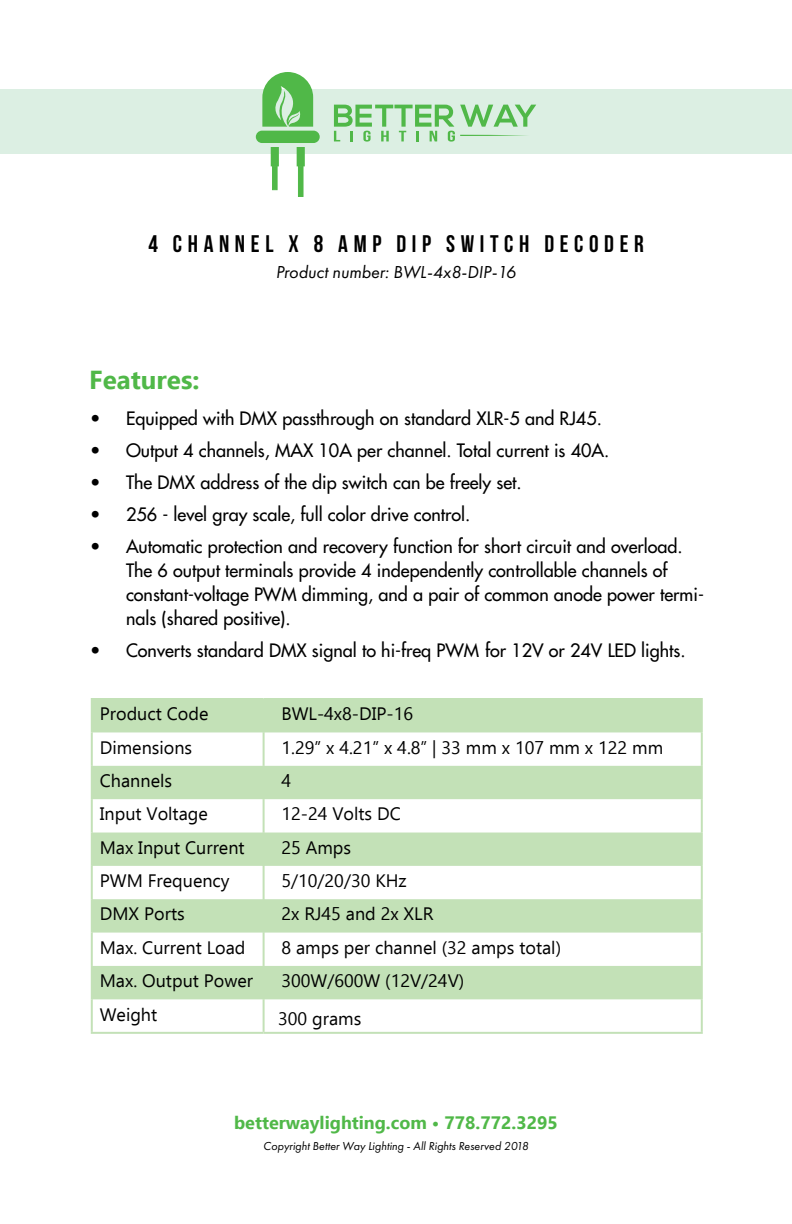
<style>
.page{position:relative;width:792px;height:1224px;background:#fff}
.page>*{position:absolute;margin:0;border:0;box-sizing:border-box;transform-origin:0 0}
.t1{font:700 26px "Ebrima";color:#50b848}
.t2{font:24px "Bebas Neue";letter-spacing:.235em;color:#000}
.t3{font:18px/24px "Futura";color:#000}
.t4{font:18px "Ebrima";color:#000}
.t5{font:700 18px "Ebrima";color:#50b848}
.t6{font:italic 18px "Futura PT";color:#000}
.t7{font:italic 12px "Futura PT";color:#000}
.s1{color:#fff}
</style>
<div class="page">
<div style="left:0;top:89px;width:792px;height:65px;background:#dcefe3"></div>
<svg style="left:334px;top:105px;width:202px;height:37px"></svg>
<svg style="left:262px;top:72px;width:51px;height:55px"></svg>
<div style="left:256px;top:131px;width:64px;height:12px;background:#50b848;border-radius:6px"></div>
<div style="left:298px;top:166px;width:5px;height:30px;background:#50b848"></div>
<hr style="left:273px;top:166px;width:4px;height:24px;background:#50b848">
<div style="left:272px;top:166px;width:6px;height:24px;border:1px solid #50b848"></div>
<svg style="left:297px;top:147px;width:8px;height:19px"></svg>
<svg style="left:271px;top:147px;width:8px;height:19px"></svg>
<svg style="left:93px;top:700px;width:608px;height:299px;fill:#c3e1b7"></svg>
<hr style="left:91px;top:698px;width:173px;height:2px;background:#c3e1b7">
<hr style="left:91px;top:700px;width:2px;height:32px;background:#c3e1b7">
<hr style="left:264px;top:698px;width:439px;height:2px;background:#c3e1b7">
<hr style="left:263px;top:700px;width:2px;height:32px;background:#c3e1b7">
<hr style="left:701px;top:700px;width:2px;height:32px;background:#c3e1b7">
<hr style="left:91px;top:732px;width:2px;height:34px;background:#c3e1b7">
<hr style="left:263px;top:732px;width:2px;height:34px;background:#c3e1b7">
<hr style="left:701px;top:732px;width:2px;height:34px;background:#c3e1b7">
<hr style="left:91px;top:766px;width:2px;height:33px;background:#c3e1b7">
<hr style="left:263px;top:766px;width:2px;height:33px;background:#c3e1b7">
<hr style="left:701px;top:766px;width:2px;height:33px;background:#c3e1b7">
<hr style="left:91px;top:799px;width:2px;height:34px;background:#c3e1b7">
<hr style="left:263px;top:799px;width:2px;height:34px;background:#c3e1b7">
<hr style="left:701px;top:799px;width:2px;height:34px;background:#c3e1b7">
<hr style="left:91px;top:833px;width:2px;height:33px;background:#c3e1b7">
<hr style="left:263px;top:833px;width:2px;height:33px;background:#c3e1b7">
<hr style="left:701px;top:833px;width:2px;height:33px;background:#c3e1b7">
<hr style="left:91px;top:866px;width:2px;height:33px;background:#c3e1b7">
<hr style="left:263px;top:866px;width:2px;height:33px;background:#c3e1b7">
<hr style="left:701px;top:866px;width:2px;height:33px;background:#c3e1b7">
<hr style="left:91px;top:899px;width:2px;height:34px;background:#c3e1b7">
<hr style="left:263px;top:899px;width:2px;height:34px;background:#c3e1b7">
<hr style="left:701px;top:899px;width:2px;height:34px;background:#c3e1b7">
<hr style="left:91px;top:933px;width:2px;height:33px;background:#c3e1b7">
<hr style="left:263px;top:933px;width:2px;height:33px;background:#c3e1b7">
<hr style="left:701px;top:933px;width:2px;height:33px;background:#c3e1b7">
<hr style="left:91px;top:966px;width:2px;height:33px;background:#c3e1b7">
<hr style="left:263px;top:966px;width:2px;height:33px;background:#c3e1b7">
<hr style="left:701px;top:966px;width:2px;height:33px;background:#c3e1b7">
<hr style="left:91px;top:999px;width:2px;height:33px;background:#c3e1b7">
<hr style="left:263px;top:999px;width:2px;height:33px;background:#c3e1b7">
<hr style="left:701px;top:999px;width:2px;height:33px;background:#c3e1b7">
<hr style="left:91px;top:1032px;width:173px;height:2px;background:#c3e1b7">
<hr style="left:264px;top:1032px;width:439px;height:2px;background:#c3e1b7">
<h2 class="t2" style="left:148px;top:231px;width:497px">4 CHANNEL X 8 AMP DIP SWITCH DECODER</h2>
<p class="t6" style="left:276px;top:261px;width:242px">Product number: BWL-4x8-DIP-16</p>
<h1 class="t1" style="left:89px;top:359px;width:112px">Features:</h1>
<p class="t3" style="left:90px;top:406px;width:513px">• Equipped with DMX passthrough on standard XLR-5 and RJ45.</p>
<p class="t3" style="left:90px;top:438px;width:521px">• Output 4 channels, MAX 10A per channel. Total current is 40A.</p>
<p class="t3" style="left:90px;top:470px;width:433px">• The DMX address of the dip switch can be freely set.</p>
<p class="t3" style="left:90px;top:502px;width:382px">• 256 - level gray scale, full color drive control.</p>
<p class="t3" style="left:126px;top:534px;width:579px;text-indent:-36px">• Automatic protection and recovery function for short circuit and overload.<br>The 6 output terminals provide 4 independently controllable channels of constant-voltage PWM dimming, and a pair of common anode power termi&shy;nals (shared positive).</p>
<p class="t3" style="left:90px;top:638px;width:597px">• Converts standard DMX signal to hi-freq PWM<span class="s1">-</span>for 12V or 24V LED lights.</p>
<p class="t4" style="left:100px;top:700px;width:110px">Product Code</p>
<p class="t4" style="left:281px;top:700px;width:133px">BWL-4x8-DIP-16</p>
<p class="t4" style="left:100px;top:734px;width:94px">Dimensions</p>
<p class="t4" style="left:281px;top:734px;width:383px">1.29” x 4.21” x 4.8” | 33 mm x 107 mm x 122 mm</p>
<p class="t4" style="left:100px;top:767px;width:74px">Channels</p>
<p class="t4" style="left:281px;top:767px;width:11px">4</p>
<p class="t4" style="left:100px;top:801px;width:110px">Input Voltage</p>
<p class="t4" style="left:281px;top:801px;width:121px">12-24 Volts DC</p>
<p class="t4" style="left:100px;top:834px;width:146px">Max Input Current</p>
<p class="t4" style="left:281px;top:834px;width:71px">25 Amps</p>
<p class="t4" style="left:100px;top:867px;width:131px">PWM Frequency</p>
<p class="t4" style="left:281px;top:867px;width:127px">5/10/20/30 KHz</p>
<p class="t4" style="left:100px;top:901px;width:86px">DMX Ports</p>
<p class="t4" style="left:281px;top:901px;width:154px">2x RJ45 and 2x XLR</p>
<p class="t4" style="left:100px;top:934px;width:147px">Max. Current Load</p>
<p class="t4" style="left:281px;top:934px;width:281px">8 amps per channel (32 amps total)</p>
<p class="t4" style="left:100px;top:967px;width:155px">Max. Output Power</p>
<p class="t4" style="left:281px;top:967px;width:184px">300W/600W (12V/24V)</p>
<p class="t4" style="left:100px;top:1001px;width:59px">Weight</p>
<p class="t4" style="left:278px;top:1005px;width:85px">300 grams</p>
<p class="t5" style="left:234px;top:1109px;width:325px">betterwaylighting.com • 778.772.3295</p>
<p class="t7" style="left:263px;top:1139px;width:267px">Copyright Better Way Lighting - All Rights Reserved 2018</p>
</div>
